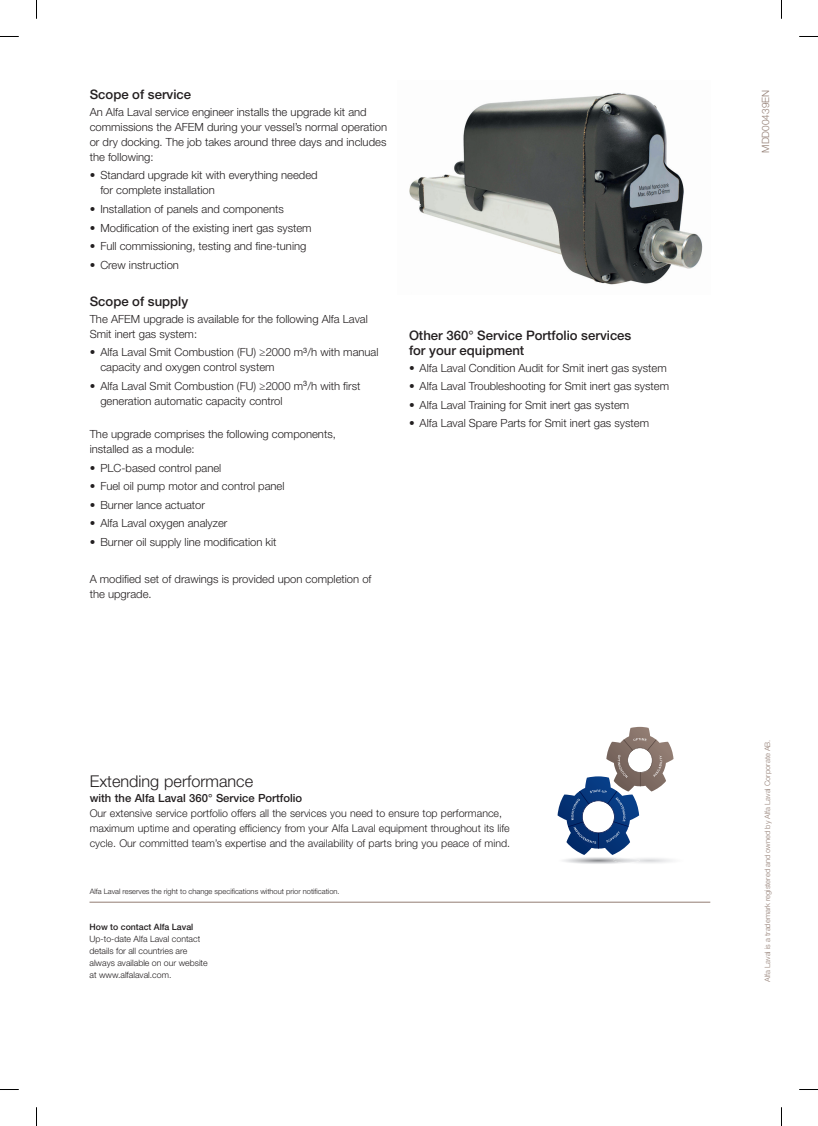
<style>
.page{position:relative;width:818px;height:1126px;background:#fff}
.page>*{position:absolute;margin:0;border:0;box-sizing:border-box;transform-origin:0 0}
.t1{font:300 16.25px "Helvetica Neue LT Std";color:#231f20}
.t2{font:500 13.12px/15px "Helvetica Neue LT Std";color:#231f20}
.t3{font:300 11.25px/15px "Helvetica Neue LT Std";color:#231f20}
.t4{font:500 11.25px "Helvetica Neue LT Std";color:#231f20}
.t5{font:300 10.62px/15px "Helvetica Neue LT Std";color:#231f20}
.t6{font:300 10px "Helvetica Neue LT Std";color:#927d73}
.t7{font:300 8.75px/11.9px "Helvetica Neue LT Std";color:#231f20}
.t8{font:500 8.75px "Helvetica Neue LT Std";color:#231f20}
.t9{font:300 7.5px "Helvetica Neue LT Std";color:#231f20}
.t10{font:300 7.5px "Helvetica Neue LT Std";color:#927d73}
</style>
<div class="page">
<hr style="left:89px;top:901px;width:620px;height:1px;background:#927d73">
<img style="left:613px;top:857px;width:26px;height:6px">
<svg style="left:557px;top:726px;width:116px;height:128px"></svg>
<img style="left:409px;top:93px;width:294px;height:192px">
<svg style="left:0;top:36px;width:19px;height:1px"></svg>
<svg style="left:799px;top:36px;width:18px;height:1px"></svg>
<svg style="left:0;top:1089px;width:19px;height:1px"></svg>
<svg style="left:799px;top:1089px;width:18px;height:1px"></svg>
<svg style="left:36px;top:0;width:1px;height:19px"></svg>
<svg style="left:36px;top:1107px;width:1px;height:18px"></svg>
<p class="t2" style="left:90px;top:87px;width:103px">Scope of service</p>
<p class="t3" style="left:90px;top:104px;width:299px">An Alfa Laval service engineer installs the upgrade kit and commissions the AFEM during your vessel’s normal operation or dry docking. The job takes around three days and includes the following:</p>
<p class="t3" style="left:100px;top:168px;width:219px;text-indent:-11px">• Standard upgrade kit with everything needed for complete installation</p>
<p class="t3" style="left:90px;top:201px;width:195px">• Installation of panels and components</p>
<p class="t3" style="left:90px;top:220px;width:223px">• Modification of the existing inert gas system</p>
<p class="t3" style="left:90px;top:238px;width:218px">• Full commissioning, testing and fine-tuning</p>
<p class="t3" style="left:90px;top:257px;width:91px">• Crew instruction</p>
<p class="t2" style="left:90px;top:293px;width:100px">Scope of supply</p>
<p class="t3" style="left:90px;top:311px;width:279px">The AFEM upgrade is available for the following Alfa Laval<br>Smit inert gas system:</p>
<p class="t3" style="left:100px;top:344px;width:279px;text-indent:-11px">• Alfa Laval Smit Combustion (FU) ≥2000 m<sup>3</sup>/h with manual capacity and oxygen control system</p>
<p class="t3" style="left:100px;top:378px;width:261px;text-indent:-11px">• Alfa Laval Smit Combustion (FU) ≥2000 m<sup>3</sup>/h with first generation automatic capacity control</p>
<p class="t3" style="left:90px;top:426px;width:247px">The upgrade comprises the following components, installed as a module:</p>
<p class="t3" style="left:90px;top:460px;width:133px">• PLC-based control panel</p>
<p class="t3" style="left:90px;top:478px;width:196px">• Fuel oil pump motor and control panel</p>
<p class="t3" style="left:90px;top:497px;width:117px">• Burner lance actuator</p>
<p class="t3" style="left:90px;top:515px;width:139px">• Alfa Laval oxygen analyzer</p>
<p class="t3" style="left:90px;top:534px;width:188px">• Burner oil supply line modification kit</p>
<p class="t3" style="left:90px;top:571px;width:283px">A modified set of drawings is provided upon completion of the upgrade.</p>
<p class="t2" style="left:409px;top:327px;width:224px">Other 360° Service Portfolio services for your equipment</p>
<p class="t3" style="left:409px;top:360px;width:259px">• Alfa Laval Condition Audit for Smit inert gas system</p>
<p class="t3" style="left:409px;top:378px;width:261px">• Alfa Laval Troubleshooting for Smit inert gas system</p>
<p class="t3" style="left:409px;top:397px;width:222px">• Alfa Laval Training for Smit inert gas system</p>
<p class="t3" style="left:409px;top:415px;width:241px">• Alfa Laval Spare Parts for Smit inert gas system</p>
<h1 class="t1" style="left:90px;top:771px;width:165px">Extending performance</h1>
<p class="t4" style="left:90px;top:791px;width:214px">with the Alfa Laval 360° Service Portfolio</p>
<p class="t5" style="left:90px;top:805px;width:422px">Our extensive service portfolio offers all the services you need to ensure top performance, maximum uptime and operating efficiency from your Alfa Laval equipment throughout its life cycle. Our committed team’s expertise and the availability of parts bring you peace of mind.</p>
<p class="t9" style="left:90px;top:886px;width:251px">Alfa Laval reserves the right to change specifications without prior notification.</p>
<p class="t8" style="left:89px;top:921px;width:105px">How to contact Alfa Laval</p>
<p class="t7" style="left:89px;top:932px;width:120px">Up-to-date Alfa Laval contact details for all countries are always available on our website at www.alfalaval.com.</p>
<p class="t6" style="left:759px;top:153px;width:64px;rotate:-90deg">MDD00439EN</p>
<p class="t10" style="left:762px;top:981px;width:244px;rotate:-90deg">Alfa Laval is a trademark registered and owned by Alfa Laval Corporate AB.</p>
</div>
